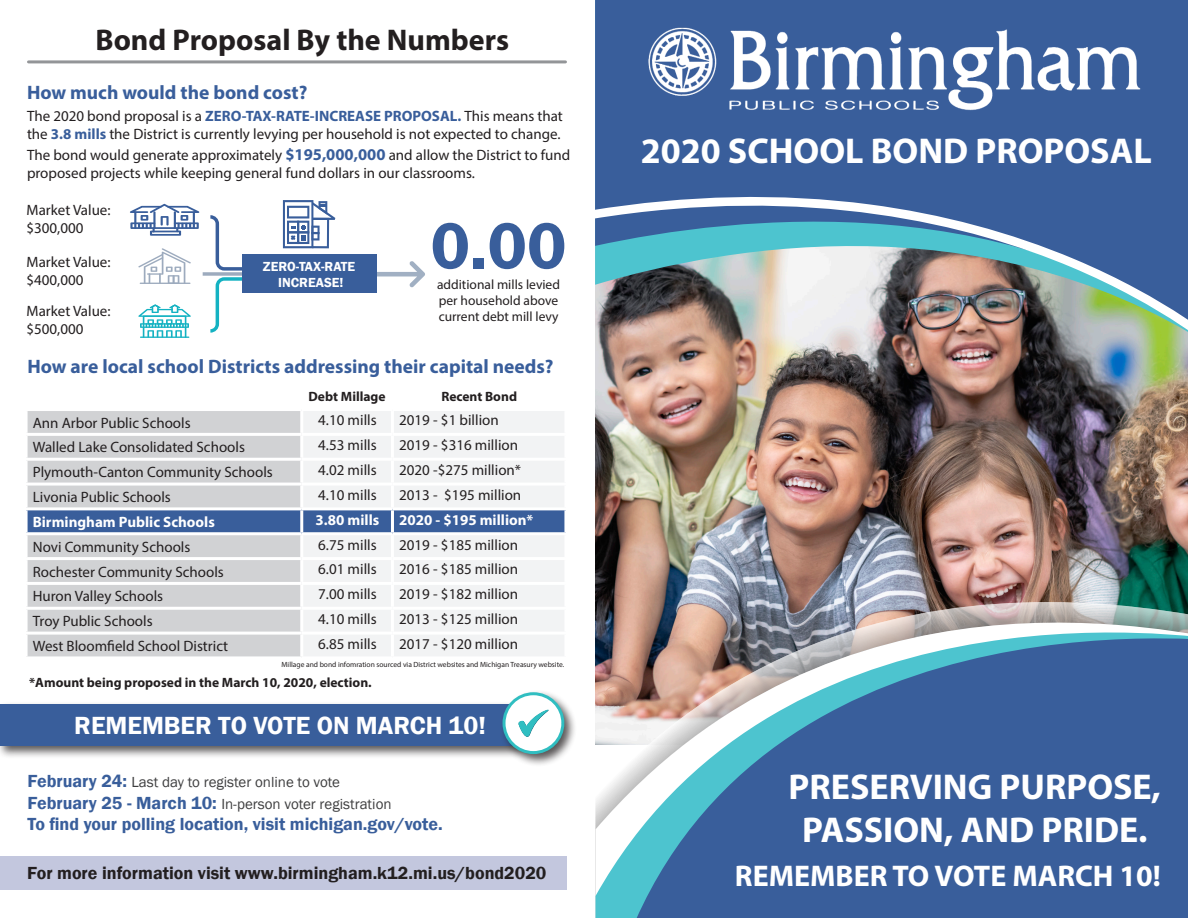
<style>
.page{position:relative;width:1188px;height:918px;background:#fff}
.page>*{position:absolute;margin:0;border:0;box-sizing:border-box;transform-origin:0 0}
.t1{font:600 67.5px "Franklin Gothic";color:#395e9b}
.t2{font:700 36px "Myriad Pro";color:#fff}
.t3{font:700 30px "Myriad Pro";color:#231f20}
.t4{font:700 30px "Myriad Pro";color:#fff}
.t5{font:600 25.5px "Franklin Gothic";color:#fff}
.t6{font:700 19.5px "Myriad Pro";color:#395e9b}
.t7{font:600 18px "Franklin Gothic";color:#231f20}
.t8{font:600 18px "Franklin Gothic";color:#395e9b}
.t9{font:15px/18px "Myriad Pro";color:#231f20}
.t10{font:15px/21.6px "Franklin Gothic";color:#3e3e3f}
.t11{font:700 15px "Myriad Pro";color:#fff}
.t12{font:700 13.5px "Myriad Pro";color:#231f20}
.t13{font:13.5px/16.2px "Myriad Pro";color:#231f20}
.t14{font:600 13.5px/16.2px "Franklin Gothic";color:#fff;text-align:center}
.t15{font:7.5px "Myriad Pro";color:#231f20}
.s1{font-weight:700;color:#395e9b}
.s2{font-weight:700;font-size:16.5px;color:#395e9b}
.s3{font-weight:600;font-size:18px;color:#395e9b}
</style>
<div class="page">
<img style="left:596px;top:378px;width:592px;height:171px">
<div style="left:595px;top:0;width:593px;height:180px;background:#395e9b"></div>
<img style="left:595px;top:180px;width:593px;height:198px">
<img style="left:625px;top:19px;width:532px;height:103px">
<img style="left:596px;top:549px;width:592px;height:31px">
<img style="left:596px;top:580px;width:592px;height:338px">
<svg style="left:611px;top:603px;width:577px;height:315px;background:#607fa6"></svg>
<hr style="left:28px;top:60px;width:538px;height:3px;background:#939598">
<div style="left:0;top:856px;width:567px;height:34px;background:#c3c7de"></div>
<div style="left:0;top:701px;width:531px;height:58px;background:#231f20;opacity:.75"></div>
<div style="left:0;top:705px;width:518px;height:41px;background:#395e9b"></div>
<div style="left:500px;top:689px;width:77px;height:78px;background:#231f20;opacity:.75"></div>
<svg style="left:503px;top:692px;width:61px;height:62px"></svg>
<svg style="left:518px;top:709px;width:31px;height:30px"></svg>
<svg style="left:376px;top:261px;width:49px;height:26px"></svg>
<svg style="left:283px;top:200px;width:52px;height:48px"></svg>
<svg style="left:130px;top:204px;width:114px;height:134px"></svg>
<div style="left:242px;top:255px;width:134px;height:38px;background:#395e9b"></div>
<div style="left:28px;top:411px;width:272px;height:245px;background:#d1d2d4"></div>
<div style="left:304px;top:411px;width:260px;height:245px;background:#f2f3f4"></div>
<div style="left:26px;top:509px;width:276px;height:25px;background:#395e9b"></div>
<div style="left:303px;top:510px;width:261px;height:22px;background:#395e9b"></div>
<hr style="left:391px;top:411px;width:3px;height:22px;background:#fff">
<hr style="left:25px;top:433px;width:277px;height:3px;background:#fff">
<hr style="left:302px;top:433px;width:90px;height:3px;background:#fff">
<hr style="left:392px;top:433px;width:175px;height:3px;background:#fff">
<hr style="left:391px;top:436px;width:3px;height:22px;background:#fff">
<hr style="left:25px;top:458px;width:277px;height:3px;background:#fff">
<hr style="left:302px;top:458px;width:90px;height:3px;background:#fff">
<hr style="left:392px;top:458px;width:175px;height:3px;background:#fff">
<hr style="left:391px;top:461px;width:3px;height:22px;background:#fff">
<hr style="left:25px;top:483px;width:277px;height:3px;background:#fff">
<hr style="left:302px;top:483px;width:90px;height:3px;background:#fff">
<hr style="left:392px;top:483px;width:175px;height:3px;background:#fff">
<hr style="left:391px;top:486px;width:3px;height:21px;background:#fff">
<hr style="left:25px;top:507px;width:277px;height:3px;background:#fff">
<hr style="left:25px;top:510px;width:3px;height:22px;background:#fff">
<hr style="left:302px;top:507px;width:90px;height:3px;background:#fff">
<hr style="left:300px;top:510px;width:3px;height:22px;background:#fff">
<hr style="left:392px;top:507px;width:175px;height:3px;background:#fff">
<hr style="left:391px;top:510px;width:3px;height:22px;background:#fff">
<hr style="left:25px;top:532px;width:277px;height:3px;background:#fff">
<hr style="left:302px;top:532px;width:90px;height:3px;background:#fff">
<hr style="left:392px;top:532px;width:175px;height:3px;background:#fff">
<hr style="left:391px;top:535px;width:3px;height:22px;background:#fff">
<hr style="left:25px;top:557px;width:277px;height:3px;background:#fff">
<hr style="left:302px;top:557px;width:90px;height:3px;background:#fff">
<hr style="left:392px;top:557px;width:175px;height:3px;background:#fff">
<hr style="left:391px;top:560px;width:3px;height:22px;background:#fff">
<hr style="left:25px;top:582px;width:277px;height:3px;background:#fff">
<hr style="left:302px;top:582px;width:90px;height:3px;background:#fff">
<hr style="left:392px;top:582px;width:175px;height:3px;background:#fff">
<hr style="left:391px;top:585px;width:3px;height:22px;background:#fff">
<hr style="left:25px;top:607px;width:277px;height:3px;background:#fff">
<hr style="left:302px;top:607px;width:90px;height:3px;background:#fff">
<hr style="left:392px;top:607px;width:175px;height:3px;background:#fff">
<hr style="left:391px;top:610px;width:3px;height:22px;background:#fff">
<hr style="left:25px;top:632px;width:277px;height:3px;background:#fff">
<hr style="left:302px;top:632px;width:90px;height:3px;background:#fff">
<hr style="left:392px;top:632px;width:175px;height:3px;background:#fff">
<hr style="left:391px;top:635px;width:3px;height:21px;background:#fff">
<p class="t3" style="left:95px;top:20px;width:415px">Bond Proposal By the Numbers</p>
<p class="t6" style="left:27px;top:79px;width:282px">How much would the bond cost?</p>
<p class="t9" style="left:27px;top:107px;width:537px">The 2020 bond proposal is a <span class="s1">ZERO-TAX-RATE-INCREASE PROPOSAL.</span> This means that the <span class="s1">3.8 mills</span> the District is currently levying per household is not expected to change.</p>
<p class="t9" style="left:27px;top:146px;width:545px">The bond would generate approximately <span class="s2">$195,000,000</span> and allow the District to fund proposed projects while keeping general fund dollars in our classrooms.</p>
<p class="t9" style="left:27px;top:201px;width:86px">Market Value: $300,000</p>
<p class="t9" style="left:27px;top:253px;width:86px">Market Value: $400,000</p>
<p class="t9" style="left:27px;top:302px;width:86px">Market Value: $500,000</p>
<p class="t14" style="left:263px;top:258px;width:94px">ZERO-TAX-RATE<br>INCREASE!</p>
<p class="t1" style="left:430px;top:204px;width:138px">0.00</p>
<p class="t13" style="left:437px;top:276px;width:124px">additional mills levied per household above current debt mill levy</p>
<p class="t6" style="left:27px;top:353px;width:528px">How are local school Districts addressing their capital needs?</p>
<p class="t12" style="left:309px;top:387px;width:79px">Debt Millage</p>
<p class="t12" style="left:441px;top:387px;width:77px">Recent Bond</p>
<p class="t9" style="left:33px;top:413px;width:159px">Ann Arbor Public Schools</p>
<p class="t9" style="left:318px;top:411px;width:60px">4.10 mills</p>
<p class="t9" style="left:399px;top:411px;width:101px">2019 - $1 billion</p>
<p class="t9" style="left:33px;top:438px;width:214px">Walled Lake Consolidated Schools</p>
<p class="t9" style="left:318px;top:436px;width:60px">4.53 mills</p>
<p class="t9" style="left:399px;top:436px;width:120px">2019 - $316 million</p>
<p class="t9" style="left:33px;top:463px;width:242px">Plymouth-Canton Community Schools</p>
<p class="t9" style="left:318px;top:461px;width:60px">4.02 mills</p>
<p class="t9" style="left:399px;top:461px;width:123px">2020 -$275 million*</p>
<p class="t9" style="left:33px;top:488px;width:140px">Livonia Public Schools</p>
<p class="t9" style="left:318px;top:486px;width:60px">4.10 mills</p>
<p class="t9" style="left:399px;top:486px;width:124px">2013 - $195 million</p>
<p class="t11" style="left:33px;top:512px;width:184px">Birmingham Public Schools</p>
<p class="t11" style="left:316px;top:510px;width:65px">3.80 mills</p>
<p class="t11" style="left:399px;top:510px;width:136px">2020 - $195 million*</p>
<p class="t9" style="left:33px;top:538px;width:159px">Novi Community Schools</p>
<p class="t9" style="left:318px;top:535px;width:60px">6.75 mills</p>
<p class="t9" style="left:399px;top:535px;width:120px">2019 - $185 million</p>
<p class="t9" style="left:33px;top:562px;width:193px">Rochester Community Schools</p>
<p class="t9" style="left:318px;top:560px;width:60px">6.01 mills</p>
<p class="t9" style="left:399px;top:560px;width:120px">2016 - $185 million</p>
<p class="t9" style="left:33px;top:587px;width:132px">Huron Valley Schools</p>
<p class="t9" style="left:318px;top:585px;width:60px">7.00 mills</p>
<p class="t9" style="left:399px;top:585px;width:120px">2019 - $182 million</p>
<p class="t9" style="left:33px;top:612px;width:121px">Troy Public Schools</p>
<p class="t9" style="left:318px;top:610px;width:60px">4.10 mills</p>
<p class="t9" style="left:399px;top:610px;width:120px">2013 - $125 million</p>
<p class="t9" style="left:33px;top:637px;width:197px">West Bloomfield School District</p>
<p class="t9" style="left:318px;top:635px;width:60px">6.85 mills</p>
<p class="t9" style="left:399px;top:635px;width:120px">2017 - $120 million</p>
<p class="t15" style="left:282px;top:659px;width:284px">Millage and bond infomration sourced via District websites and Michigan Treasury website.</p>
<p class="t12" style="left:29px;top:673px;width:344px">*Amount being proposed in the March 10, 2020, election.</p>
<p class="t5" style="left:74px;top:710px;width:413px">REMEMBER TO VOTE ON MARCH 10!</p>
<p class="t10" style="left:28px;top:771px;width:366px"><span class="s3">February 24:</span> Last day to register online to vote<br><span class="s3">February 25 - March 10:</span> In-person voter registration</p>
<p class="t8" style="left:28px;top:813px;width:417px">To find your polling location, visit michigan.gov/vote.</p>
<p class="t7" style="left:27px;top:862px;width:521px">For more information visit www.birmingham.k12.mi.us/bond2020</p>
<p class="t2" style="left:641px;top:127px;width:512px">2020 SCHOOL BOND PROPOSAL</p>
<p class="t2" style="left:789px;top:763px;width:374px">PRESERVING PURPOSE,</p>
<p class="t2" style="left:802px;top:806px;width:347px">PASSION, AND PRIDE.</p>
<p class="t4" style="left:735px;top:857px;width:428px">REMEMBER TO VOTE MARCH 10!</p>
</div>
